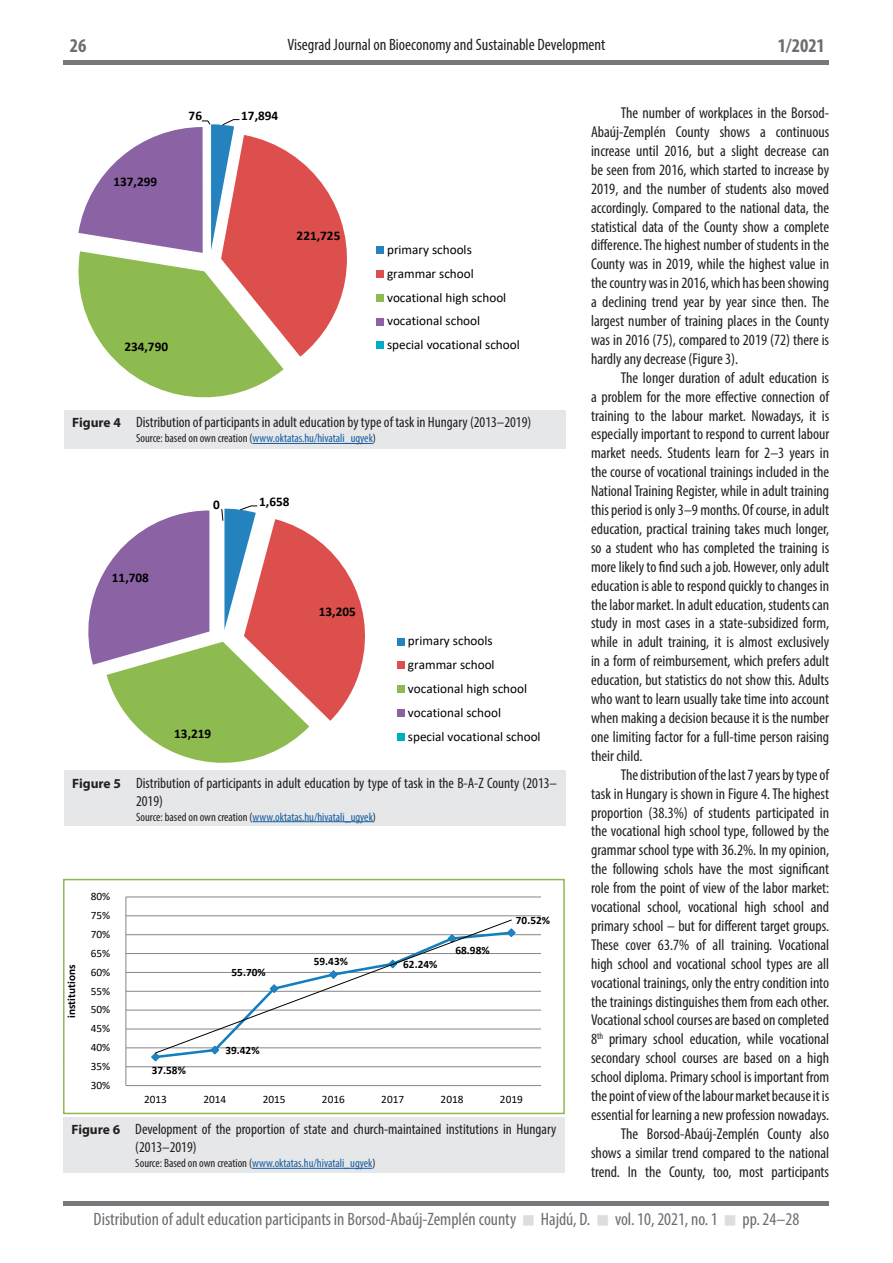
<style>
.page{position:relative;width:893px;height:1263px;background:#fff}
.page>*{position:absolute;margin:0;border:0;box-sizing:border-box;transform-origin:0 0}
.t1{font:700 condensed 19.5px "Myriad Pro";color:#6c6d70}
.t2{font:condensed 18px "Myriad Pro";color:#6c6d70}
.t3{font:condensed 16.5px "Myriad Pro";color:#231f20}
.t4{font:condensed 15.75px/18.9px "Myriad Pro";color:#231f20;text-align:justify}
.t5{font:condensed 15px/18px "Myriad Pro";color:#231f20}
.t6{font:13.2px/23.9px "Calibri";color:#000}
.t7{font:700 13.2px "Calibri";color:#000}
.t8{font:condensed 12px "Myriad Pro";color:#175d9e}
.t9{font:11.25px "Calibri";color:#000}
.t10{font:700 11.25px "Calibri";color:#000}
.s1{font-weight:700;font-stretch:normal;font-size:13.5px}
.s2{color:#231f20}
.s3{color:#dcdddf}
</style>
<div class="page">
<hr style="left:64px;top:60px;width:765px;height:4px;background:#76787b">
<div style="left:64px;top:1201px;width:765px;height:5px;background:#76787b"></div>
<svg style="left:78px;top:119px;width:269px;height:279px"></svg>
<div style="left:377px;top:246px;width:7px;height:8px;background:#2482bf"></div>
<div style="left:377px;top:270px;width:7px;height:8px;background:#dc4f4c"></div>
<div style="left:377px;top:294px;width:7px;height:7px;background:#8ebb4f"></div>
<div style="left:377px;top:318px;width:7px;height:7px;background:#8b63a5"></div>
<div style="left:377px;top:342px;width:7px;height:7px;background:#00adc7"></div>
<div style="left:64px;top:410px;width:502px;height:38px;background:#e6e7e9"></div>
<hr style="left:253px;top:443px;width:120px;height:1px;background:#175d9e">
<svg style="left:88px;top:505px;width:277px;height:258px"></svg>
<div style="left:398px;top:638px;width:7px;height:7px;background:#2482bf"></div>
<div style="left:398px;top:662px;width:7px;height:7px;background:#dc4f4c"></div>
<div style="left:398px;top:686px;width:7px;height:7px;background:#8ebb4f"></div>
<div style="left:398px;top:709px;width:7px;height:8px;background:#8b63a5"></div>
<div style="left:398px;top:733px;width:7px;height:8px;background:#00adc7"></div>
<div style="left:64px;top:771px;width:502px;height:55px;background:#e6e7e9"></div>
<hr style="left:253px;top:821px;width:120px;height:1px;background:#175d9e">
<hr style="left:126px;top:1066px;width:415px;height:1px;background:#868686">
<hr style="left:126px;top:1047px;width:415px;height:1px;background:#868686">
<hr style="left:126px;top:1028px;width:415px;height:1px;background:#868686">
<hr style="left:126px;top:1010px;width:415px;height:1px;background:#868686">
<hr style="left:126px;top:991px;width:415px;height:1px;background:#868686">
<hr style="left:126px;top:972px;width:415px;height:1px;background:#868686">
<hr style="left:126px;top:953px;width:415px;height:1px;background:#868686">
<hr style="left:126px;top:934px;width:415px;height:1px;background:#868686">
<hr style="left:126px;top:915px;width:415px;height:1px;background:#868686">
<hr style="left:126px;top:896px;width:415px;height:1px;background:#868686">
<hr style="left:125px;top:897px;width:1px;height:188px;background:#868686">
<hr style="left:126px;top:1085px;width:415px;height:1px;background:#868686">
<svg style="left:151px;top:1054px;width:10px;height:8px"></svg>
<svg style="left:512px;top:929px;width:4px;height:8px"></svg>
<svg style="left:154px;top:919px;width:358px;height:135px"></svg>
<div style="left:63px;top:879px;width:502px;height:235px;border:2px solid #8cb952"></div>
<div style="left:63px;top:1117px;width:502px;height:55px;background:#e6e7e9"></div>
<hr style="left:252px;top:1168px;width:120px;height:1px;background:#175d9e">
<p class="t1" style="left:70px;top:34px;width:18px">26</p>
<p class="t3" style="left:288px;top:35px;width:319px">Visegrad Journal on Bioeconomy and Sustainable Development</p>
<p class="t1" style="left:778px;top:34px;width:48px">1/2021</p>
<p class="t7" style="left:113px;top:172px;width:45px">137,299</p>
<p class="t7" style="left:189px;top:106px;width:15px">76</p>
<p class="t7" style="left:124px;top:337px;width:45px">234,790</p>
<p class="t7" style="left:241px;top:106px;width:39px">17,894</p>
<p class="t7" style="left:297px;top:226px;width:45px">221,725</p>
<p class="t6" style="left:387px;top:237px;width:134px">primary schools grammar school vocational high school vocational school special vocational school</p>
<p class="t5" style="left:72px;top:413px;width:460px"><span class="s1">Figure 4</span> Distribution of participants in adult education by type of task in Hungary (2013–2019)</p>
<p class="t8" style="left:136px;top:431px;width:241px"><span class="s2">Source: based on own creation (</span>www.oktatas.hu/hivatali_ugyek<span class="s2">)</span></p>
<p class="t7" style="left:112px;top:568px;width:39px">11,708</p>
<p class="t7" style="left:213px;top:495px;width:8px">0</p>
<p class="t7" style="left:259px;top:492px;width:32px">1,658</p>
<p class="t7" style="left:319px;top:603px;width:39px">13,205</p>
<p class="t6" style="left:408px;top:629px;width:134px">primary schools grammar school vocational high school vocational school special vocational school</p>
<p class="t5" style="left:136px;top:773px;width:422px;text-indent:-64px"><span class="s1">Figure 5</span> Distribution of participants in adult education by type of task in the B-A-Z County (2013–<br>2019)</p>
<p class="t8" style="left:136px;top:809px;width:241px"><span class="s2">Source: based on own creation (</span>www.oktatas.hu/hivatali_ugyek<span class="s2">)</span></p>
<p class="t7" style="left:174px;top:724px;width:39px">13,219</p>
<p class="t10" style="left:64px;top:1018px;width:55px;rotate:-90deg">institutions</p>
<p class="t9" style="left:91px;top:889px;width:21px">80%</p>
<p class="t9" style="left:91px;top:907px;width:21px">75%</p>
<p class="t9" style="left:91px;top:926px;width:21px">70%</p>
<p class="t9" style="left:91px;top:945px;width:21px">65%</p>
<p class="t9" style="left:91px;top:964px;width:21px">60%</p>
<p class="t9" style="left:91px;top:983px;width:21px">55%</p>
<p class="t9" style="left:91px;top:1002px;width:21px">50%</p>
<p class="t9" style="left:91px;top:1021px;width:21px">45%</p>
<p class="t9" style="left:91px;top:1039px;width:21px">40%</p>
<p class="t9" style="left:91px;top:1058px;width:21px">35%</p>
<p class="t9" style="left:91px;top:1077px;width:21px">30%</p>
<p class="t10" style="left:152px;top:1062px;width:36px">37.58%</p>
<p class="t10" style="left:232px;top:964px;width:36px">55.70%</p>
<p class="t10" style="left:225px;top:1042px;width:36px">39.42%</p>
<p class="t10" style="left:314px;top:953px;width:36px">59.43%</p>
<p class="t10" style="left:403px;top:956px;width:36px">62.24%</p>
<p class="t10" style="left:455px;top:942px;width:36px">68.98%</p>
<p class="t10" style="left:516px;top:912px;width:36px">70.52%</p>
<p class="t9" style="left:144px;top:1092px;width:24px">2013</p>
<p class="t9" style="left:203px;top:1092px;width:24px">2014</p>
<p class="t9" style="left:263px;top:1092px;width:24px">2015</p>
<p class="t9" style="left:322px;top:1092px;width:24px">2016</p>
<p class="t9" style="left:381px;top:1092px;width:24px">2017</p>
<p class="t9" style="left:441px;top:1092px;width:24px">2018</p>
<p class="t9" style="left:500px;top:1092px;width:24px">2019</p>
<p class="t5" style="left:135px;top:1120px;width:422px;text-indent:-64px"><span class="s1">Figure 6</span> Development of the proportion of state and church-maintained institutions in Hungary (2013–2019)</p>
<p class="t8" style="left:135px;top:1156px;width:242px"><span class="s2">Source: Based on own creation (</span>www.oktatas.hu/hivatali_ugyek<span class="s2">)</span></p>
<p class="t4" style="left:591px;top:103px;width:240px;text-indent:30px">The number of workplaces in the Borsod-Abaúj-Zemplén County shows a continuous increase until 2016, but a slight decrease can be seen from 2016, which started to increase by 2019, and the number of students also moved accordingly. Compared to the national data, the statistical data of the County show a complete difference. The highest number of students in the County was in 2019, while the highest value in the country was in 2016, which has been showing a declining trend year by year since then. The largest number of training places in the County was in 2016 (75), compared to 2019 (72) there is hardly any decrease (Figure 3).</p>
<p class="t4" style="left:591px;top:368px;width:240px;text-indent:30px">The longer duration of adult education is a problem for the more effective connection of training to the labour market. Nowadays, it is especially important to respond to current labour market needs. Students learn for 2–3 years in the course of vocational trainings included in the National Training Register, while in adult training this period is only 3–9 months. Of course, in adult education, practical training takes much longer, so a student who has completed the training is more likely to find such a job. However, only adult education is able to respond quickly to changes in the labor market. In adult education, students can study in most cases in a state-subsidized form, while in adult training, it is almost exclusively in a form of reimbursement, which prefers adult education, but statistics do not show this. Adults who want to learn usually take time into account when making a decision because it is the number one limiting factor for a full-time person raising their child.</p>
<p class="t4" style="left:591px;top:765px;width:240px;text-align:right">The distribution of the last 7 years by type of<br>task in Hungary is shown in Figure 4. The highest proportion (38.3%) of students participated in the vocational high school type, followed by the grammar school type with 36.2%. In my opinion, the following schols have the most significant role from the point of view of the labor market: vocational school, vocational high school and primary school – but for different target groups.<br>These cover 63.7% of all training. Vocational high school and vocational school types are all vocational trainings, only the entry condition into the trainings distinguishes them from each other.<br>Vocational school courses are based on completed 8<sup>th</sup> primary school education, while vocational secondary school courses are based on a high school diploma. Primary school is important from the point of view of the labour market because it is essential for learning a new profession nowadays.<br>The Borsod-Abaúj-Zemplén County also shows a similar trend compared to the national trend. In the County, too, most participants</p>
<p class="t2" style="left:94px;top:1208px;width:707px">Distribution of adult education participants in Borsod-Abaúj-Zemplén county <span class="s3">■</span> Hajdú, D. <span class="s3">■</span> vol. 10, 2021, no. 1 <span class="s3">■</span> pp. 24–28</p>
</div>
